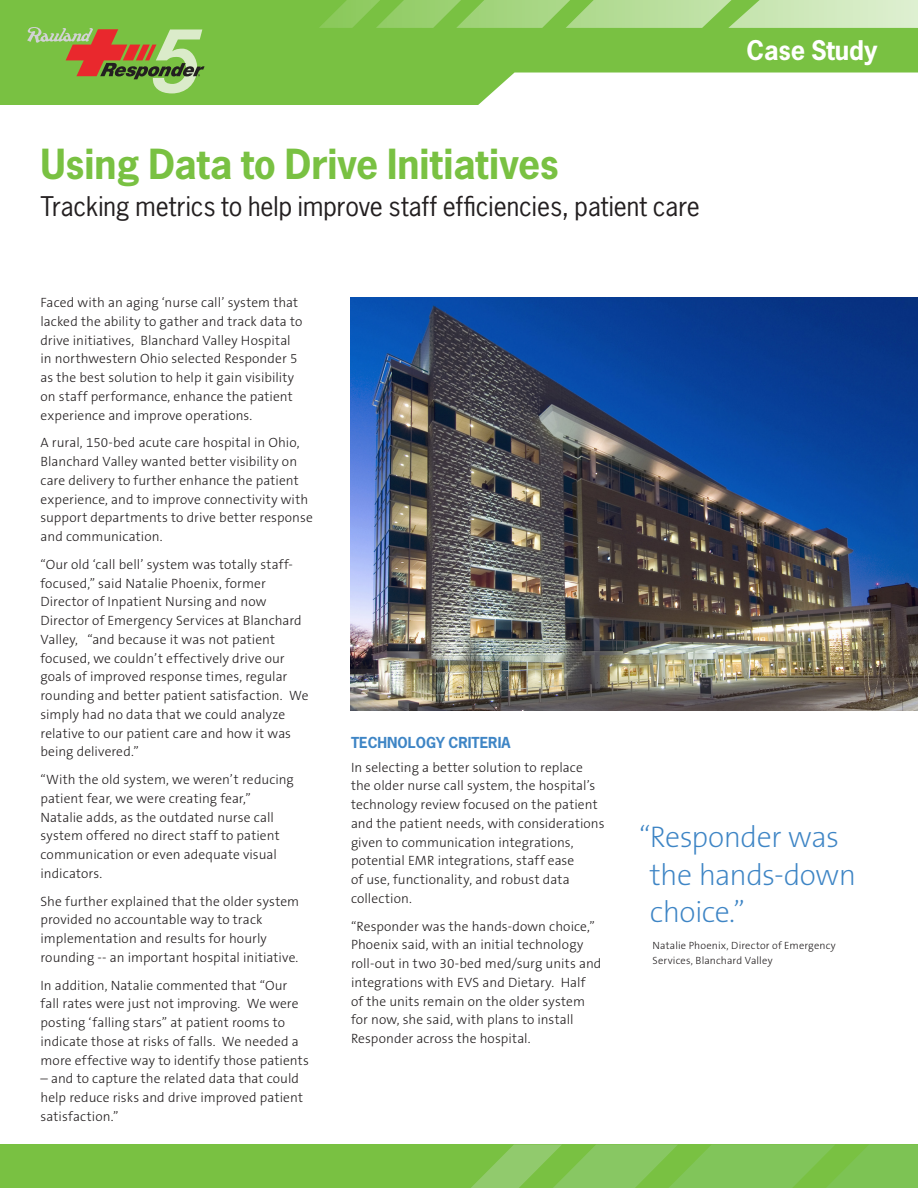
<style>
.page{position:relative;width:918px;height:1188px;background:#fff}
.page>*{position:absolute;margin:0;border:0;box-sizing:border-box;transform-origin:0 0}
.title{font:700 39px "News Gothic Std";color:#79c142}
.callout{font:200 30px/37.5px "The Sans B2";letter-spacing:-.02em;color:#3e85c5}
.subtitle{font:25.5px "News Gothic Std";color:#231f20}
.title-2{font:700 25.5px "News Gothic Std";letter-spacing:-.005em;color:#fff}
.subheads{font:700 14.25px "News Gothic Std";color:#3e85c5}
.body{font:300 13.5px/18.8px "The Sans B3";letter-spacing:.005em;color:#231f20}
.callout_names{font:300 10.5px/15px "The Sans B3";letter-spacing:.015em;color:#231f20}
</style>
<div class="page">
<div style="left:0;top:1144px;width:918px;height:44px;background:#79c142"></div>
<svg style="left:471px;top:1144px;width:447px;height:44px"></svg>
<img style="left:351px;top:297px;width:567px;height:413px">
<div style="left:0;top:0;width:918px;height:104px;background:#79c142"></div>
<svg style="left:319px;top:0;width:599px;height:28px"></svg>
<svg style="left:27px;top:27px;width:178px;height:66px"></svg>
<div style="left:466px;top:73px;width:452px;height:32px;background:#fff"></div>
<p class="title" style="left:40px;top:138px;width:520px">Using Data to Drive Initiatives</p>
<p class="subtitle" style="left:40px;top:190px;width:661px">Tracking metrics to help improve staff efficiencies, patient care</p>
<p class="title-2" style="left:747px;top:34px;width:132px">Case Study</p>
<p class="body" style="left:40px;top:294px;width:263px">Faced with an aging ‘nurse call’ system that lacked the ability to gather and track data to drive initiatives, Blanchard Valley Hospital in northwestern Ohio selected Responder 5 as the best solution to help it gain visibility on staff performance, enhance the patient experience and improve operations.</p>
<p class="body" style="left:40px;top:434px;width:274px">A rural, 150-bed acute care hospital in Ohio, Blanchard Valley wanted better visibility on care delivery to further enhance the patient experience, and to improve connectivity with support departments to drive better response and communication.</p>
<p class="body" style="left:40px;top:555px;width:270px">“Our old ‘call bell’ system was totally staff&shy;focused,” said Natalie Phoenix, former Director of Inpatient Nursing and now Director of Emergency Services at Blanchard Valley, “and because it was not patient focused, we couldn’t effectively drive our goals of improved response times, regular rounding and better patient satisfaction. We simply had no data that we could analyze relative to our patient care and how it was being delivered.”</p>
<p class="body" style="left:40px;top:771px;width:255px">“With the old system, we weren’t reducing patient fear, we were creating fear,” Natalie adds, as the outdated nurse call system offered no direct staff to patient communication or even adequate visual indicators.</p>
<p class="body" style="left:40px;top:892px;width:260px">She further explained that the older system provided no accountable way to track implementation and results for hourly rounding -- an important hospital initiative.</p>
<p class="body" style="left:40px;top:976px;width:270px">In addition, Natalie commented that “Our fall rates were just not improving. We were posting ‘falling stars” at patient rooms to indicate those at risks of falls. We needed a more effective way to identify those patients</p>
<p class="body" style="left:40px;top:1070px;width:264px">– and to capture the related data that could help reduce risks and drive improved patient satisfaction.”</p>
<p class="subheads" style="left:351px;top:734px;width:161px">TECHNOLOGY CRITERIA</p>
<p class="body" style="left:351px;top:758px;width:255px">In selecting a better solution to replace the older nurse call system, the hospital’s technology review focused on the patient and the patient needs, with considerations given to communication integrations, potential EMR integrations, staff ease<br>of use, functionality, and robust data collection.</p>
<p class="body" style="left:351px;top:917px;width:252px">“Responder was the hands-down choice,” Phoenix said, with an initial technology roll-out in two 30-bed med/surg units and integrations with EVS and Dietary. Half<br>of the units remain on the older system for now, she said, with plans to install Responder across the hospital.</p>
<p class="callout" style="left:650px;top:819px;width:208px;text-indent:-11px">“Responder was the hands-down choice.”</p>
<p class="callout_names" style="left:653px;top:939px;width:185px">Natalie Phoenix, Director of Emergency<br>Services, Blanchard Valley</p>
</div>
